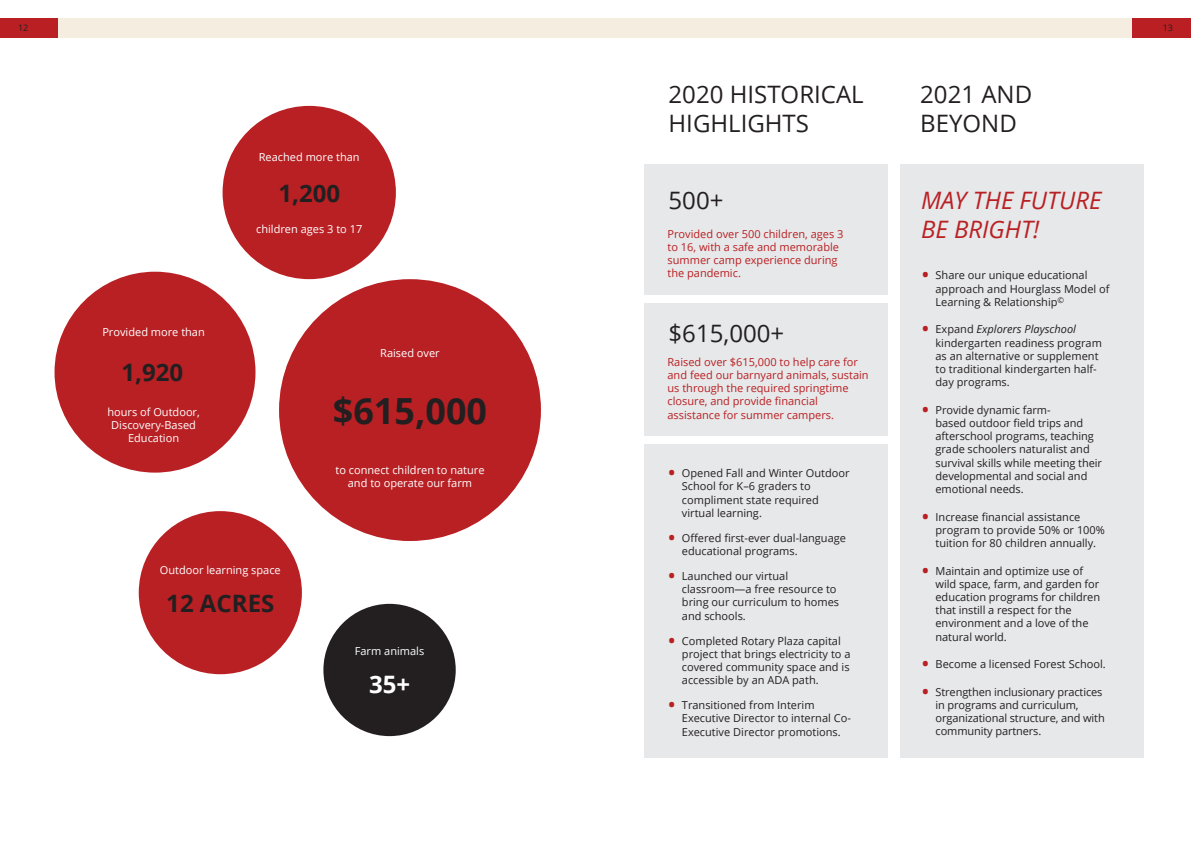
<style>
.page{position:relative;width:1191px;height:842px;background:#fff}
.page>*{position:absolute;margin:0;border:0;box-sizing:border-box;transform-origin:0 0}
.Main_Title{font:700 36px "Open Sans";color:#231f20}
.t1{font:24px/28.8px "Open Sans";color:#231f20}
.t2{font:italic 24px/28.8px "Open Sans";color:#b92024}
.t3{font:700 24px "Open Sans";color:#231f20}
.t4{font:700 24px "Open Sans";color:#fff}
.Description_Left{font:11px/13.2px "Open Sans";color:#231f20}
.Description_Left-2{font:11px/13.2px "Open Sans";color:#b92024}
.Description__Center{font:11px/13.2px "Open Sans";color:#fff;text-align:center}
.t5{font:9px "Open Sans";color:#231f20}
.s1{font-size:23px;color:#b92024}
.s2{font-style:italic}
</style>
<div class="page">
<div style="left:0;top:18px;width:58px;height:19px;background:#ba1f24"></div>
<div style="left:58px;top:18px;width:1074px;height:19px;background:#f4ede0"></div>
<div style="left:1132px;top:18px;width:59px;height:19px;background:#ba1f24"></div>
<div style="left:279px;top:279px;width:262px;height:262px;background:#b92024;border-radius:50%"></div>
<div style="left:55px;top:272px;width:200px;height:201px;background:#b92024;border-radius:50%"></div>
<div style="left:139px;top:511px;width:163px;height:163px;background:#b92024;border-radius:50%"></div>
<div style="left:323px;top:604px;width:133px;height:132px;background:#231f20;border-radius:50%"></div>
<div style="left:222px;top:106px;width:174px;height:173px;background:#b92024;border-radius:50%"></div>
<div style="left:644px;top:303px;width:243px;height:133px;background:#e7e8e9"></div>
<div style="left:644px;top:164px;width:243px;height:130px;background:#e7e8e9"></div>
<div style="left:644px;top:444px;width:243px;height:313px;background:#e7e8e9"></div>
<div style="left:900px;top:164px;width:244px;height:593px;background:#e7e8e9"></div>
<p class="t5" style="left:18px;top:22px;width:12px">12</p>
<p class="t5" style="left:1162px;top:22px;width:12px">13</p>
<p class="Description__Center" style="left:259px;top:150px;width:102px">Reached more than</p>
<p class="t3" style="left:278px;top:176px;width:63px">1,200</p>
<p class="Description__Center" style="left:102px;top:325px;width:104px">Provided more than</p>
<p class="t3" style="left:121px;top:356px;width:63px">1,920</p>
<p class="Description__Center" style="left:107px;top:405px;width:94px">hours of Outdoor,<br>Discovery-Based<br>Education</p>
<p class="Description__Center" style="left:256px;top:222px;width:108px">children ages 3 to 17</p>
<p class="Description__Center" style="left:380px;top:346px;width:61px">Raised over</p>
<p class="Main_Title" style="left:333px;top:385px;width:156px">$615,000</p>
<p class="Description__Center" style="left:335px;top:463px;width:151px">to connect children to nature and to operate our farm</p>
<p class="Description__Center" style="left:160px;top:563px;width:122px">Outdoor learning space</p>
<p class="t3" style="left:166px;top:586px;width:109px">12 ACRES</p>
<p class="Description__Center" style="left:355px;top:644px;width:71px">Farm animals</p>
<p class="t4" style="left:369px;top:667px;width:43px">35+</p>
<p class="t1" style="left:668px;top:79px;width:197px">2020 HISTORICAL<br>HIGHLIGHTS</p>
<p class="t1" style="left:920px;top:79px;width:113px">2021 AND</p>
<p class="t1" style="left:920px;top:108px;width:98px">BEYOND</p>
<p class="t1" style="left:668px;top:185px;width:56px">500+</p>
<p class="Description_Left-2" style="left:667px;top:227px;width:177px">Provided over 500 children, ages 3 to 16, with a safe and memorable summer camp experience during the pandemic.</p>
<p class="t1" style="left:668px;top:318px;width:117px">$615,000+</p>
<p class="Description_Left-2" style="left:667px;top:355px;width:203px">Raised over $615,000 to help care for and feed our barnyard animals, sustain us through the required springtime closure, and provide financial assistance for summer campers.</p>
<p class="Description_Left" style="left:682px;top:466px;width:169px;text-indent:-14px"><span class="s1">•</span> Opened Fall and Winter Outdoor<br>School for K–6 graders to compliment state required virtual learning.</p>
<p class="Description_Left" style="left:682px;top:531px;width:166px;text-indent:-14px"><span class="s1">•</span> Offered first-ever dual-language educational programs.</p>
<p class="Description_Left" style="left:682px;top:569px;width:159px;text-indent:-14px"><span class="s1">•</span> Launched our virtual classroom—a free resource to bring our curriculum to homes and schools.</p>
<p class="Description_Left" style="left:682px;top:634px;width:170px;text-indent:-14px"><span class="s1">•</span> Completed Rotary Plaza capital project that brings electricity to a covered community space and is accessible by an ADA path.</p>
<p class="Description_Left" style="left:682px;top:698px;width:170px;text-indent:-14px"><span class="s1">•</span> Transitioned from Interim<br>Executive Director to internal Co-<br>Executive Director promotions.</p>
<p class="t2" style="left:921px;top:185px;width:182px">MAY THE FUTURE<br>BE BRIGHT!</p>
<p class="Description_Left" style="left:935px;top:268px;width:175px;text-indent:-14px"><span class="s1">•</span> Share our unique educational approach and Hourglass Model of<br>Learning &amp; Relationship<sup>©</sup></p>
<p class="Description_Left" style="left:935px;top:322px;width:168px;text-indent:-14px"><span class="s1">•</span> Expand <span class="s2">Explorers Playschool </span>kindergarten readiness program as an alternative or supplement to traditional kindergarten half&shy;day programs.</p>
<p class="Description_Left" style="left:935px;top:403px;width:168px;text-indent:-14px"><span class="s1">•</span> Provide dynamic farm-<br>based outdoor field trips and afterschool programs, teaching grade schoolers naturalist and survival skills while meeting their developmental and social and emotional needs.</p>
<p class="Description_Left" style="left:935px;top:510px;width:171px;text-indent:-14px"><span class="s1">•</span> Increase financial assistance program to provide 50% or 100% tuition for 80 children annually.</p>
<p class="Description_Left" style="left:935px;top:564px;width:166px;text-indent:-14px"><span class="s1">•</span> Maintain and optimize use of wild space, farm, and garden for education programs for children that instill a respect for the environment and a love of the natural world.</p>
<p class="Description_Left" style="left:921px;top:657px;width:186px"><span class="s1">•</span> Become a licensed Forest School.</p>
<p class="Description_Left" style="left:935px;top:685px;width:171px;text-indent:-14px"><span class="s1">•</span> Strengthen inclusionary practices in programs and curriculum, organizational structure, and with community partners.</p>
</div>
